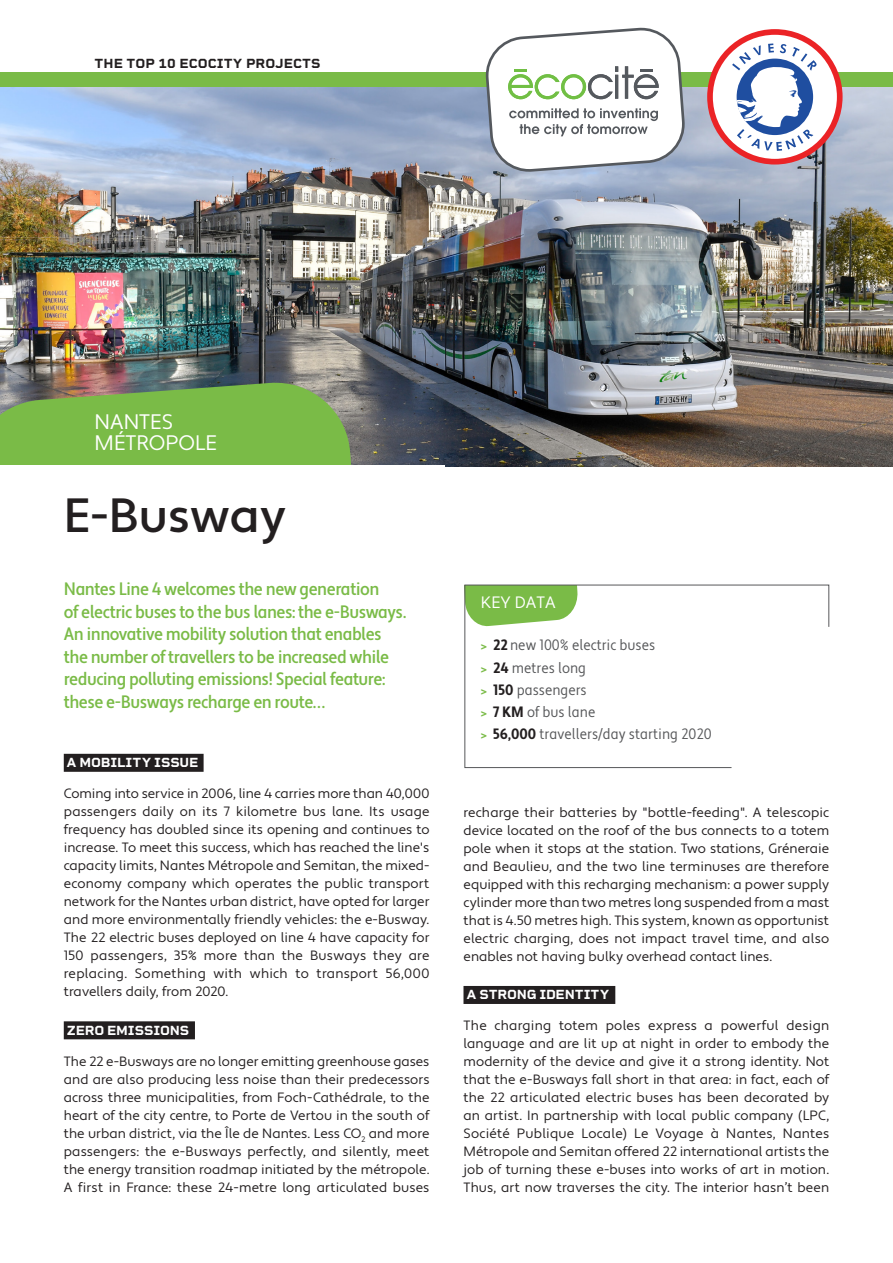
<style>
.page{position:relative;width:893px;height:1263px;background:#fff}
.page>*{position:absolute;margin:0;border:0;box-sizing:border-box;transform-origin:0 0}
.t1{font:500 48px "Apertura";color:#231f20}
.t2{font:21px/21px "Apertura";color:#fff}
.chapo_2{font:500 condensed 18px/22.5px "Apertura";letter-spacing:-.03em;color:#7abb47}
.t3{font:16.5px "Apertura";color:#fff}
.courant_chiffre_cles{font:condensed 15px "Apertura";color:#57585a}
.courant{font:13.5px/18px "Apertura";letter-spacing:.005em;color:#231f20;text-align:justify}
.inter{font:700 13.5px "Rigid Square";letter-spacing:-.01em;color:#fff}
.courant-2{font:700 13.5px "Rigid Square";color:#231f20}
.s1{font-weight:700;font-stretch:normal;font-size:12px;color:#7abb47}
.s2{font-weight:700;color:#231f20}
</style>
<div class="page">
<div style="left:0;top:73px;width:893px;height:34px;background:#7abb47"></div>
<img style="left:0;top:87px;width:893px;height:379px">
<svg style="left:0;top:380px;width:362px;height:86px;background:#7cae52"></svg>
<div style="left:64px;top:754px;width:140px;height:18px;background:#231f20"></div>
<div style="left:64px;top:1021px;width:131px;height:18px;background:#231f20"></div>
<div style="left:463px;top:986px;width:152px;height:18px;background:#231f20"></div>
<svg style="left:464px;top:584px;width:366px;height:184px"></svg>
<svg style="left:483px;top:27px;width:205px;height:148px"></svg>
<svg style="left:707px;top:29px;width:136px;height:136px;background:#e83134"></svg>
<div style="left:713px;top:35px;width:124px;height:124px;background:#fff;border-radius:50%"></div>
<svg style="left:732px;top:43px;width:84px;height:108px"></svg>
<p class="courant-2" style="left:95px;top:56px;width:227px">THE TOP 10 ECOCITY PROJECTS</p>
<p class="t2" style="left:95px;top:411px;width:124px">NANTES<br>MÉTROPOLE</p>
<p class="t1" style="left:64px;top:487px;width:224px">E-Busway</p>
<p class="chapo_2" style="left:64px;top:578px;width:344px">Nantes Line 4 welcomes the new generation<br>of electric buses to the bus lanes: the e-Busways.<br>An innovative mobility solution that enables the number of travellers to be increased while reducing polluting emissions! Special feature: these e-Busways recharge en route…</p>
<p class="inter" style="left:67px;top:754px;width:133px">A MOBILITY ISSUE</p>
<p class="courant" style="left:64px;top:785px;width:367px">Coming into service in 2006, line 4 carries more than 40,000 passengers daily on its 7 kilometre bus lane. Its usage frequency has doubled since its opening and continues to increase. To meet this success, which has reached the line's capacity limits, Nantes Métropole and Semitan, the mixed&shy;economy company which operates the public transport network for the Nantes urban district, have opted for larger and more environmentally friendly vehicles: the e-Busway.<br>The 22 electric buses deployed on line 4 have capacity for 150 passengers, 35% more than the Busways they are replacing. Something with which to transport 56,000 travellers daily, from 2020.</p>
<p class="inter" style="left:67px;top:1022px;width:124px">ZERO EMISSIONS</p>
<p class="courant" style="left:64px;top:1052px;width:367px">The 22 e-Busways are no longer emitting greenhouse gases and are also producing less noise than their predecessors across three municipalities, from Foch-Cathédrale, to the heart of the city centre, to Porte de Vertou in the south of the urban district, via the Île de Nantes. Less CO<sub>2</sub> and more passengers: the e-Busways perfectly, and silently, meet the energy transition roadmap initiated by the métropole.<br>A first in France: these 24-metre long articulated buses</p>
<p class="t3" style="left:481px;top:593px;width:76px">KEY DATA</p>
<p class="courant_chiffre_cles" style="left:481px;top:636px;width:176px"><span class="s1">&gt;</span> <span class="s2">22</span> new 100% electric buses</p>
<p class="courant_chiffre_cles" style="left:481px;top:658px;width:107px"><span class="s1">&gt;</span> <span class="s2">24</span> metres long</p>
<p class="courant_chiffre_cles" style="left:481px;top:681px;width:107px"><span class="s1">&gt;</span> <span class="s2">150</span> passengers</p>
<p class="courant_chiffre_cles" style="left:481px;top:703px;width:116px"><span class="s1">&gt;</span> <span class="s2">7 KM</span> of bus lane</p>
<p class="courant_chiffre_cles" style="left:481px;top:725px;width:232px"><span class="s1">&gt;</span> <span class="s2">56,000</span> travellers/day starting 2020</p>
<p class="courant" style="left:463px;top:803px;width:367px">recharge their batteries by "bottle-feeding". A telescopic device located on the roof of the bus connects to a totem pole when it stops at the station. Two stations, Gréneraie and Beaulieu, and the two line terminuses are therefore equipped with this recharging mechanism: a power supply cylinder more than two metres long suspended from a mast that is 4.50 metres high. This system, known as opportunist electric charging, does not impact travel time, and also enables not having bulky overhead contact lines.</p>
<p class="inter" style="left:467px;top:987px;width:144px">A STRONG IDENTITY</p>
<p class="courant" style="left:463px;top:1017px;width:367px">The charging totem poles express a powerful design language and are lit up at night in order to embody the modernity of the device and give it a strong identity. Not that the e-Busways fall short in that area: in fact, each of the 22 articulated electric buses has been decorated by an artist. In partnership with local public company (LPC, Société Publique Locale) Le Voyage à Nantes, Nantes Métropole and Semitan offered 22 international artists the job of turning these e-buses into works of art in motion.<br>Thus, art now traverses the city. The interior hasn’t been</p>
</div>
